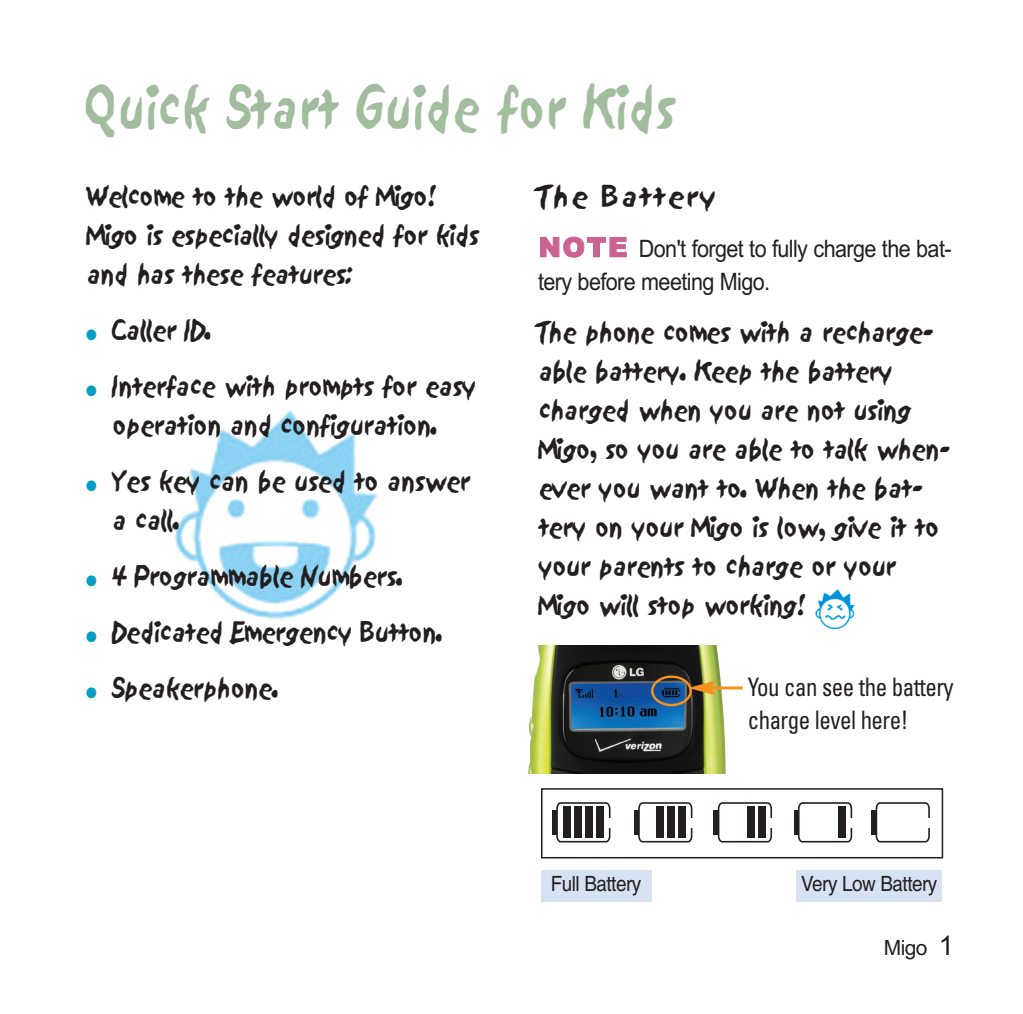
<style>
.page{position:relative;width:1023px;height:1014px;background:#fff}
.page>*{position:absolute;margin:0;border:0;box-sizing:border-box;transform-origin:0 0}
.t1{font:54px "Sand";letter-spacing:-.035em;color:#a1bd9e;scale:.8 1}
.t2{font:27px "Sand";letter-spacing:.015em;color:#231f20}
.t3{font:25.5px/39px "Sand";letter-spacing:-.065em;color:#231f20;scale:.9 1}
.t4{font:condensed 25.5px/33px "Univers";letter-spacing:-.02em;color:#231f20;scale:.9 1}
.t5{font:24px/33px "Arial";letter-spacing:-.03em;color:#231f20;scale:.9 1}
.t6{font:21px "Helvetica";letter-spacing:-.03em;color:#231f20;scale:.9 1}
.t7{font:21px "Arial";color:#231f20}
.s1{color:#009fc3}
.s2{font-weight:900;font-size:27px;color:#cb6291}
.s3{font-size:27px}
</style>
<div class="page">
<svg style="left:175px;top:410px;width:769px;height:492px"></svg>
<h1 class="t1" style="left:89px;top:84px;width:735px">Quick Start Guide for Kids</h1>
<p class="t3" style="left:86px;top:178px;width:439px">Welcome to the world of Migo!<br>Migo is especially designed for kids and has these features:</p>
<p class="t3" style="left:86px;top:312px;width:141px"><span class="s1">●</span> Caller ID.</p>
<p class="t3" style="left:86px;top:368px;width:436px;text-align:center"><span class="s1">●</span> Interface with prompts for easy operation and configuration.</p>
<p class="t3" style="left:112px;top:463px;width:400px;text-indent:-26px"><span class="s1">●</span> Yes key can be used to answer a call.</p>
<p class="t3" style="left:86px;top:558px;width:354px"><span class="s1">●</span> 4 Programmable Numbers.</p>
<p class="t3" style="left:86px;top:614px;width:398px"><span class="s1">●</span> Dedicated Emergency Button.</p>
<p class="t3" style="left:86px;top:670px;width:216px"><span class="s1">●</span> Speakerphone.</p>
<p class="t2" style="left:538px;top:185px;width:181px">The Battery</p>
<p class="t5" style="left:538px;top:235px;width:461px"><span class="s2">NOTE</span> Don't forget to fully charge the bat&shy;tery before meeting Migo.</p>
<p class="t3" style="left:538px;top:314px;width:459px">The phone comes with a recharge&shy;able battery. Keep the battery charged when you are not using<br>Migo, so you are able to talk when&shy;ever you want to. When the bat&shy;tery on your Migo is low, give it to your parents to charge or your<br>Migo will stop working!</p>
<p class="t4" style="left:748px;top:673px;width:230px">You can see the battery charge level here!</p>
<p class="t6" style="left:551px;top:876px;width:102px">Full Battery</p>
<p class="t6" style="left:801px;top:876px;width:153px">Very Low Battery</p>
<p class="t7" style="left:884px;top:940px;width:71px">Migo <span class="s3">1</span></p>
</div>
